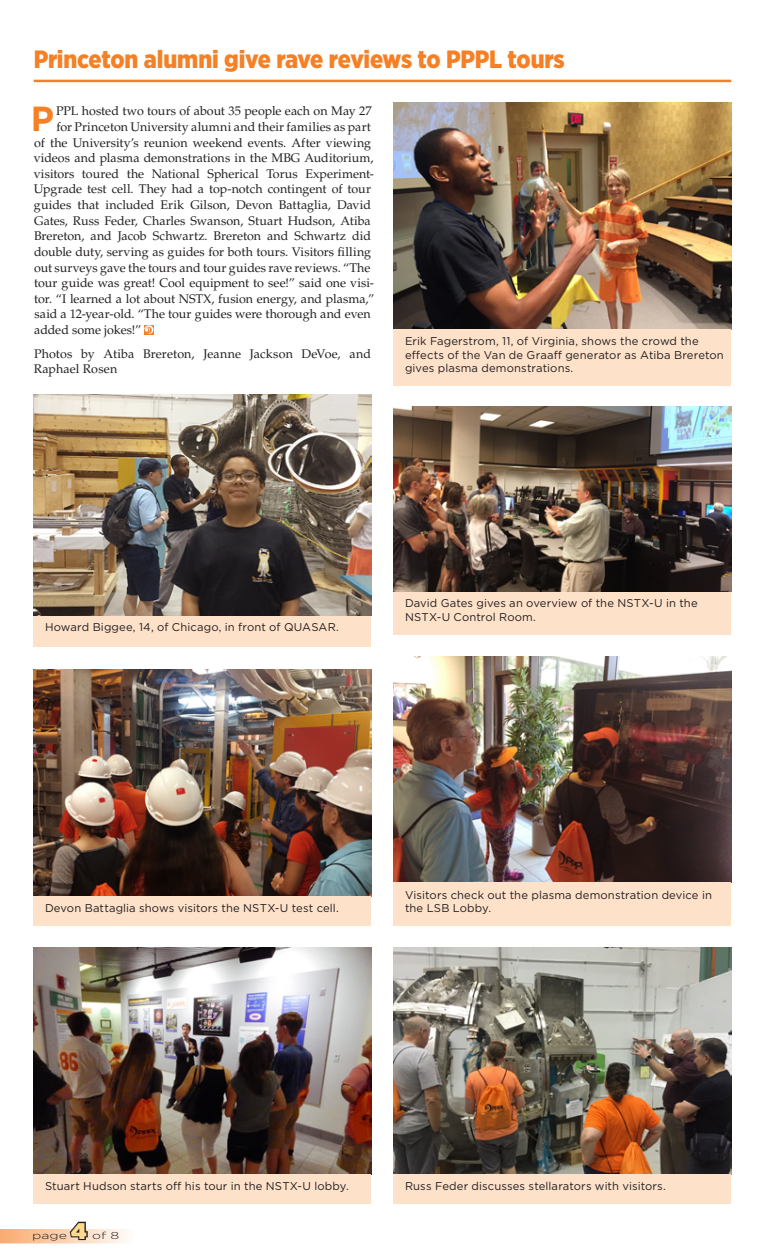
<style>
.page{position:relative;width:765px;height:1260px;background:#fff}
.page>*{position:absolute;margin:0;border:0;box-sizing:border-box;transform-origin:0 0}
.t1{font:700 34.88px "Gotham";color:#f58025}
.t2{font:900 25px "Gotham Narrow";letter-spacing:-.01em;color:#f58025}
.t3{font:900 22.5px "Gotham";color:#ffd990}
.t4{font:12.5px/15.6px "Palatino LT Std";color:#231f20}
.t5{font:11.25px/13.5px "Gotham";letter-spacing:.01em;color:#231f20}
.t6{font:300 10px "Gotham";color:#231f20;scale:1.4 1}
</style>
<div class="page">
<img style="left:394px;top:947px;width:337px;height:227px">
<img style="left:34px;top:670px;width:337px;height:226px">
<img style="left:34px;top:947px;width:337px;height:227px">
<div style="left:394px;top:591px;width:337px;height:43px;background:#fee1c9"></div>
<div style="left:394px;top:1174px;width:337px;height:30px;background:#fee1c9"></div>
<div style="left:34px;top:615px;width:337px;height:32px;background:#fee1c9"></div>
<div style="left:34px;top:896px;width:337px;height:30px;background:#fee1c9"></div>
<div style="left:34px;top:1174px;width:337px;height:30px;background:#fee1c9"></div>
<img style="left:34px;top:394px;width:337px;height:221px">
<img style="left:394px;top:407px;width:337px;height:184px">
<img style="left:394px;top:103px;width:337px;height:226px">
<img style="left:394px;top:656px;width:337px;height:227px">
<div style="left:394px;top:329px;width:337px;height:57px;background:#fee1c9"></div>
<div style="left:394px;top:883px;width:337px;height:43px;background:#fee1c9"></div>
<svg style="left:145px;top:325px;width:8px;height:9px"></svg>
<hr style="left:34px;top:80px;width:697px;height:2px;background:#f58025">
<svg style="left:0;top:1221px;width:126px;height:22px"></svg>
<h2 class="t2" style="left:34px;top:43px;width:533px">Princeton alumni give rave reviews to PPPL tours</h2>
<h1 class="t1" style="left:31px;top:95px;width:25px">P</h1>
<p class="t4" style="left:56px;top:103px;width:317px">PPL hosted two tours of about 35 people each on May 27</p>
<p class="t4" style="left:56px;top:119px;width:316px">for Princeton University alumni and their families as part</p>
<p class="t4" style="left:34px;top:135px;width:339px">of the University’s reunion weekend events. After viewing</p>
<p class="t4" style="left:34px;top:150px;width:341px">videos and plasma demonstrations in the MBG Auditorium,</p>
<p class="t4" style="left:34px;top:166px;width:342px">visitors toured the National Spherical Torus Experiment-</p>
<p class="t4" style="left:34px;top:182px;width:339px">Upgrade test cell. They had a top-notch contingent of tour</p>
<p class="t4" style="left:34px;top:197px;width:339px">guides that included Erik Gilson, Devon Battaglia, David</p>
<p class="t4" style="left:34px;top:213px;width:338px">Gates, Russ Feder, Charles Swanson, Stuart Hudson, Atiba</p>
<p class="t4" style="left:34px;top:228px;width:338px">Brereton, and Jacob Schwartz. Brereton and Schwartz did</p>
<p class="t4" style="left:34px;top:244px;width:339px">double duty, serving as guides for both tours. Visitors filling</p>
<p class="t4" style="left:34px;top:260px;width:338px">out surveys gave the tours and tour guides rave reviews. “The</p>
<p class="t4" style="left:34px;top:275px;width:342px">tour guide was great! Cool equipment to see!” said one visi-</p>
<p class="t4" style="left:34px;top:291px;width:342px">tor. “I learned a lot about NSTX, fusion energy, and plasma,”</p>
<p class="t4" style="left:35px;top:307px;width:338px">said a 12-year-old. “The tour guides were thorough and even</p>
<p class="t4" style="left:34px;top:322px;width:109px">added some jokes!”</p>
<p class="t4" style="left:34px;top:346px;width:339px">Photos by Atiba Brereton, Jeanne Jackson DeVoe, and<br>Raphael Rosen</p>
<p class="t5" style="left:405px;top:334px;width:320px">Erik Fagerstrom, 11, of Virginia, shows the crowd the effects of the Van de Graaff generator as Atiba Brereton gives plasma demonstrations.</p>
<p class="t5" style="left:45px;top:620px;width:295px">Howard Biggee, 14, of Chicago, in front of QUASAR.</p>
<p class="t5" style="left:405px;top:596px;width:294px">David Gates gives an overview of the NSTX-U in the<br>NSTX-U Control Room.</p>
<p class="t5" style="left:45px;top:901px;width:295px">Devon Battaglia shows visitors the NSTX-U test cell.</p>
<p class="t5" style="left:405px;top:888px;width:308px">Visitors check out the plasma demonstration device in the LSB Lobby.</p>
<p class="t5" style="left:45px;top:1179px;width:305px">Stuart Hudson starts off his tour in the NSTX-U lobby.</p>
<p class="t6" style="left:32px;top:1229px;width:26px">page</p>
<h3 class="t3" style="left:71px;top:1215px;width:17px">4</h3>
<p class="t6" style="left:92px;top:1229px;width:21px">of 8</p>
<p class="t5" style="left:405px;top:1179px;width:262px">Russ Feder discusses stellarators with visitors.</p>
</div>
